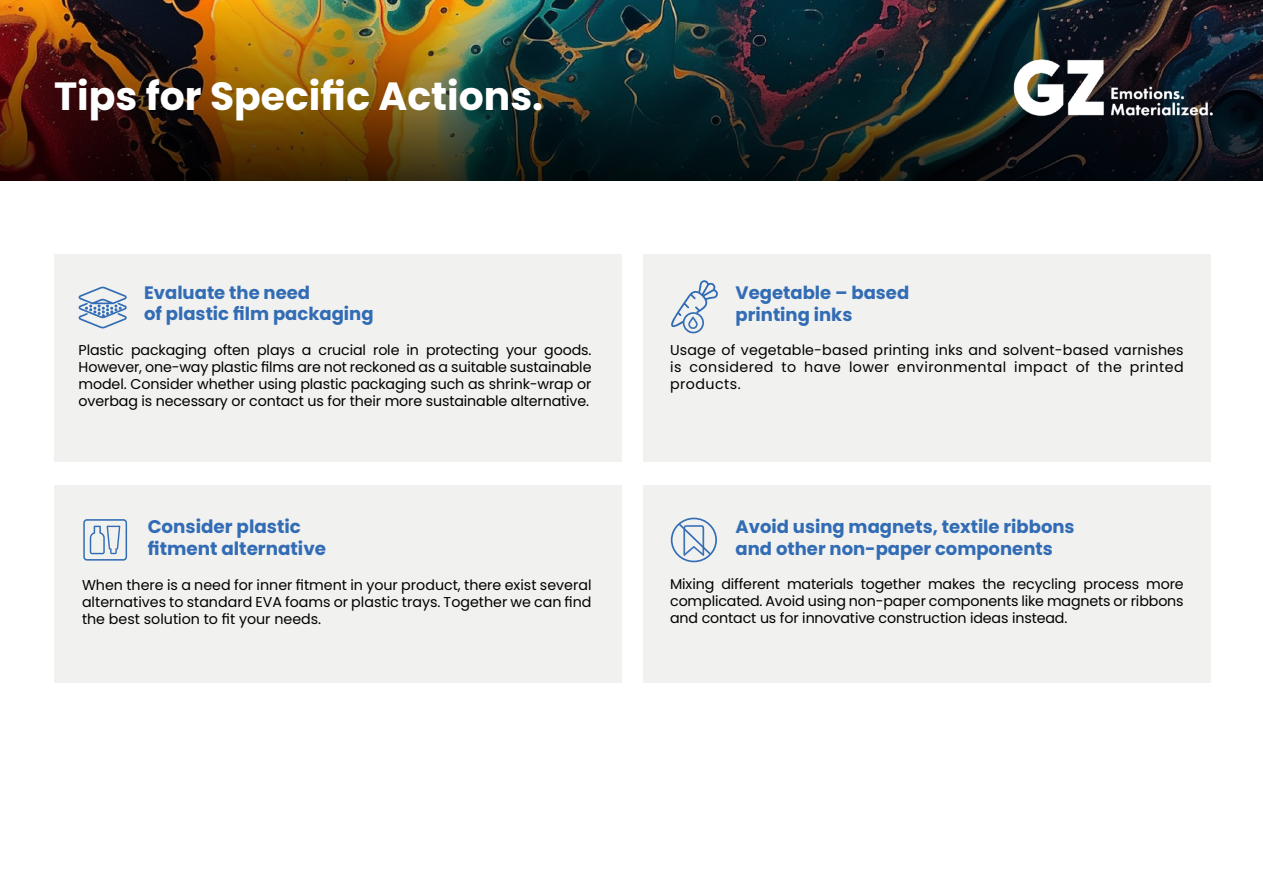
<style>
.page{position:relative;width:1263px;height:893px;background:#fff}
.page>*{position:absolute;margin:0;border:0;box-sizing:border-box;transform-origin:0 0}
.t1{font:700 39.3px "Poppins";color:#fff}
.t2{font:700 18.3px/21.9px "Poppins";color:#326cb4}
.t3{font:700 18px/21.9px "Poppins";color:#326cb4}
.t4{font:14.25px/17.1px "Poppins";letter-spacing:-.005em;color:#000;text-align:justify}
</style>
<div class="page">
<img style="left:0;top:0;width:1263px;height:181px">
<div style="left:54px;top:254px;width:568px;height:208px;background:#f1f1f0"></div>
<div style="left:54px;top:486px;width:568px;height:197px;background:#f1f1f0"></div>
<div style="left:643px;top:254px;width:568px;height:208px;background:#f1f1f0"></div>
<div style="left:643px;top:486px;width:568px;height:197px;background:#f1f1f0"></div>
<svg style="left:83px;top:519px;width:44px;height:42px"></svg>
<svg style="left:79px;top:286px;width:48px;height:42px"></svg>
<svg style="left:671px;top:518px;width:46px;height:44px"></svg>
<svg style="left:671px;top:280px;width:47px;height:54px"></svg>
<img style="left:999px;top:52px;width:215px;height:77px">
<h1 class="t1" style="left:54px;top:74px;width:491px">Tips for Specific Actions.</h1>
<p class="t3" style="left:144px;top:282px;width:231px">Evaluate the need<br>of plastic film packaging</p>
<p class="t4" style="left:79px;top:342px;width:514px">Plastic packaging often plays a crucial role in protecting your goods.<br>However, one-way plastic films are not reckoned as a suitable sustainable model. Consider whether using plastic packaging such as shrink-wrap or overbag is necessary or contact us for their more sustainable alternative.</p>
<p class="t2" style="left:148px;top:516px;width:180px">Consider plastic fitment alternative</p>
<p class="t4" style="left:82px;top:576px;width:511px">When there is a need for inner fitment in your product, there exist several alternatives to standard EVA foams or plastic trays. Together we can find the best solution to fit your needs.</p>
<p class="t3" style="left:736px;top:282px;width:175px">Vegetable – based printing inks</p>
<p class="t4" style="left:670px;top:342px;width:515px">Usage of vegetable-based printing inks and solvent-based varnishes is considered to have lower environmental impact of the printed products.</p>
<p class="t3" style="left:736px;top:516px;width:340px">Avoid using magnets, textile ribbons and other non-paper components</p>
<p class="t4" style="left:670px;top:576px;width:515px">Mixing different materials together makes the recycling process more complicated. Avoid using non-paper components like magnets or ribbons and contact us for innovative construction ideas instead.</p>
</div>
